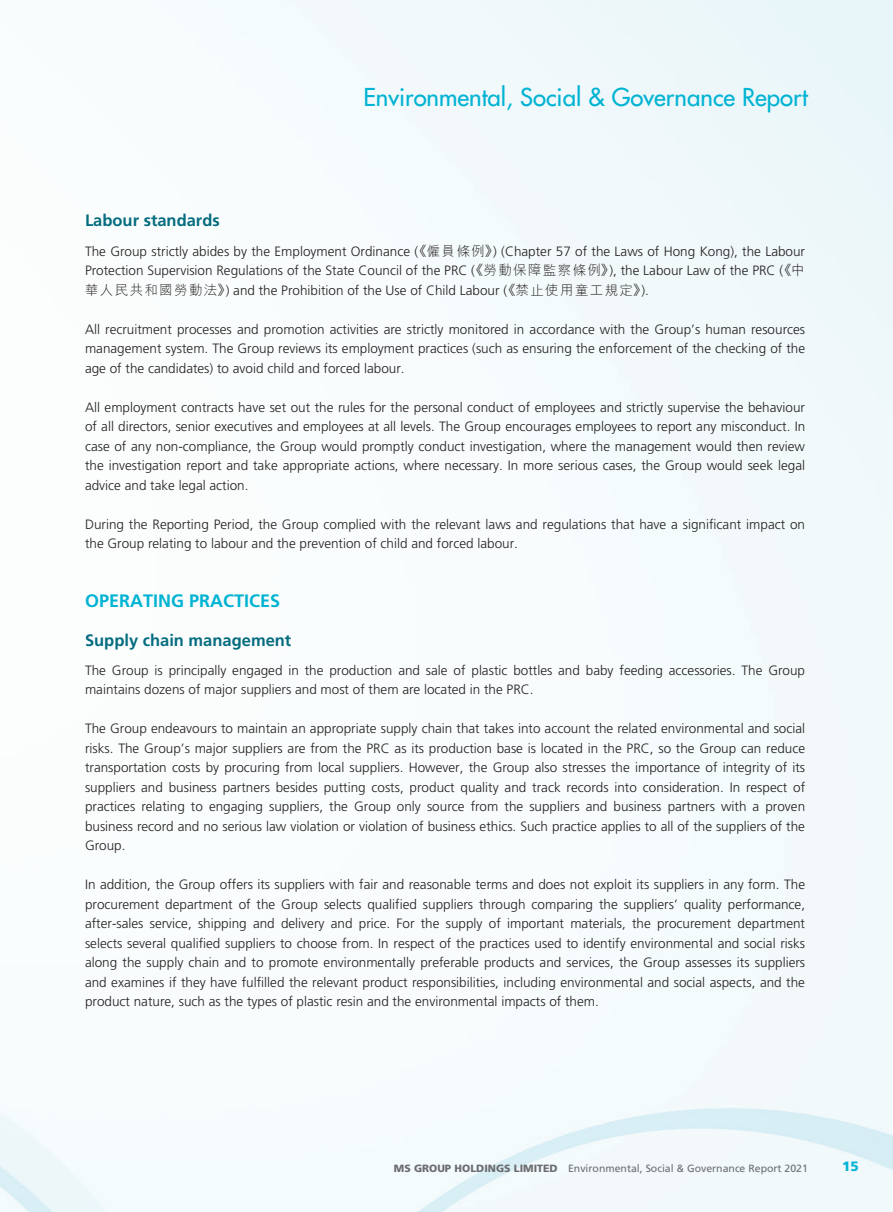
<style>
.page{position:relative;width:893px;height:1212px;background:#fff}
.page>*{position:absolute;margin:0;border:0;box-sizing:border-box;transform-origin:0 0}
.t1{font:500 24px "Futura Std";color:#00b3d3}
.t2{font:700 18px "Frutiger LT Std";color:#00b3d3}
.t3{font:700 16.5px "Frutiger LT Std";color:#046c7f}
.t4{font:300 13.5px/19.5px "Frutiger LT Std";color:#231f20;text-align:justify}
.t5{font:900 13.5px "Frutiger LT Std";color:#00b3d3}
.t6{font:10.5px "Frutiger LT Std";color:#6c6d70}
.s1{font-family:"M Hei HK";font-weight:700}
.s2{font-family:"M Hei HK"}
.s3{font-weight:900}
</style>
<div class="page">
<h1 class="t1" style="left:363px;top:82px;width:446px">Environmental, Social &amp; Governance Report</h1>
<p class="t3" style="left:85px;top:211px;width:136px">Labour standards</p>
<p class="t4" style="left:85px;top:241px;width:722px">The Group strictly abides by the Employment Ordinance (<span class="s1">《</span><span class="s2">僱員條例</span><span class="s1">》</span>) (Chapter 57 of the Laws of Hong Kong), the Labour Protection Supervision Regulations of the State Council of the PRC (<span class="s1">《</span><span class="s2">勞動保障監察條例</span><span class="s1">》</span>), the Labour Law of the PRC (<span class="s1">《</span><span class="s2">中華人民共和國勞動法</span><span class="s1">》</span>) and the Prohibition of the Use of Child Labour (<span class="s1">《</span><span class="s2">禁止使用童工規定</span><span class="s1">》</span>).</p>
<p class="t4" style="left:85px;top:319px;width:722px">All recruitment processes and promotion activities are strictly monitored in accordance with the Group’s human resources management system. The Group reviews its employment practices (such as ensuring the enforcement of the checking of the age of the candidates) to avoid child and forced labour.</p>
<p class="t4" style="left:85px;top:397px;width:722px">All employment contracts have set out the rules for the personal conduct of employees and strictly supervise the behaviour of all directors, senior executives and employees at all levels. The Group encourages employees to report any misconduct. In case of any non-compliance, the Group would promptly conduct investigation, where the management would then review the investigation report and take appropriate actions, where necessary. In more serious cases, the Group would seek legal advice and take legal action.</p>
<p class="t4" style="left:85px;top:514px;width:722px">During the Reporting Period, the Group complied with the relevant laws and regulations that have a significant impact on the Group relating to labour and the prevention of child and forced labour.</p>
<h2 class="t2" style="left:85px;top:590px;width:197px">OPERATING PRACTICES</h2>
<p class="t3" style="left:85px;top:630px;width:208px">Supply chain management</p>
<p class="t4" style="left:85px;top:661px;width:722px">The Group is principally engaged in the production and sale of plastic bottles and baby feeding accessories. The Group maintains dozens of major suppliers and most of them are located in the PRC.</p>
<p class="t4" style="left:85px;top:719px;width:722px">The Group endeavours to maintain an appropriate supply chain that takes into account the related environmental and social risks. The Group’s major suppliers are from the PRC as its production base is located in the PRC, so the Group can reduce transportation costs by procuring from local suppliers. However, the Group also stresses the importance of integrity of its suppliers and business partners besides putting costs, product quality and track records into consideration. In respect of practices relating to engaging suppliers, the Group only source from the suppliers and business partners with a proven business record and no serious law violation or violation of business ethics. Such practice applies to all of the suppliers of the Group.</p>
<p class="t4" style="left:85px;top:875px;width:722px">In addition, the Group offers its suppliers with fair and reasonable terms and does not exploit its suppliers in any form. The procurement department of the Group selects qualified suppliers through comparing the suppliers’ quality performance, after-sales service, shipping and delivery and price. For the supply of important materials, the procurement department selects several qualified suppliers to choose from. In respect of the practices used to identify environmental and social risks along the supply chain and to promote environmentally preferable products and services, the Group assesses its suppliers and examines if they have fulfilled the relevant product responsibilities, including environmental and social aspects, and the product nature, such as the types of plastic resin and the environmental impacts of them.</p>
<p class="t6" style="left:394px;top:1162px;width:415px"><span class="s3">MS GROUP HOLDINGS LIMITED</span> Environmental, Social &amp; Governance Report 2021</p>
<p class="t5" style="left:842px;top:1158px;width:18px">15</p>
</div>
